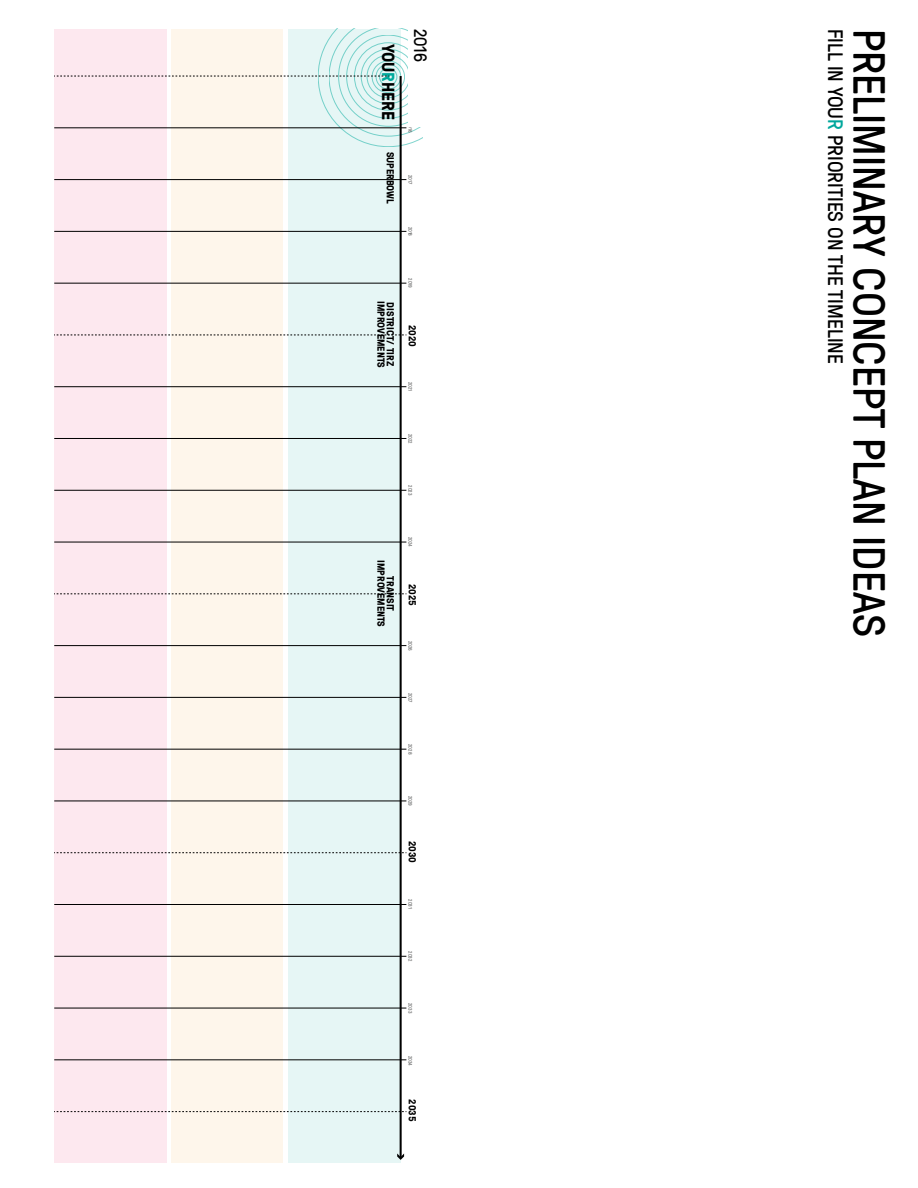
<style>
.page{position:relative;width:918px;height:1188px;background:#fff}
.page>*{position:absolute;margin:0;border:0;box-sizing:border-box;transform-origin:0 0}
.t1{font:45px "GT Pressura";color:#000}
.t2{font:21px "GT Pressura";color:#000}
.t3{font:18px "GT Pressura";color:#000}
.t4{font:700 17.55px "GT Pressura";color:#000}
.t5{font:700 10.2px/9.4px "GT Pressura";color:#000}
.t6{font:5.1px "GT Pressura";color:#666767}
.s1{color:#01aa9d}
.s2{color:#00a79c}
</style>
<div class="page">
<div style="left:289px;top:29px;width:112px;height:1134px;background:#e6f6f5"></div>
<div style="left:171px;top:29px;width:112px;height:1134px;background:#fef6eb"></div>
<div style="left:54px;top:29px;width:112px;height:1134px;background:#fde8ef"></div>
<hr style="left:400px;top:76px;width:2px;height:1082px;background:#000">
<svg style="left:397px;top:1154px;width:7px;height:6px"></svg>
<svg style="left:54px;top:335px;width:353px;height:1px"></svg>
<svg style="left:54px;top:29px;width:369px;height:118px"></svg>
<svg style="left:54px;top:594px;width:353px;height:1px"></svg>
<svg style="left:54px;top:852px;width:353px;height:1px"></svg>
<svg style="left:54px;top:1111px;width:353px;height:1px"></svg>
<hr style="left:54px;top:386px;width:352px;height:1px;background:#000">
<hr style="left:54px;top:438px;width:352px;height:1px;background:#000">
<hr style="left:54px;top:490px;width:352px;height:1px;background:#000">
<hr style="left:54px;top:542px;width:352px;height:1px;background:#000">
<hr style="left:54px;top:645px;width:352px;height:1px;background:#000">
<hr style="left:54px;top:697px;width:352px;height:1px;background:#000">
<hr style="left:54px;top:749px;width:352px;height:1px;background:#000">
<hr style="left:54px;top:801px;width:352px;height:1px;background:#000">
<hr style="left:54px;top:904px;width:352px;height:1px;background:#000">
<hr style="left:54px;top:956px;width:352px;height:1px;background:#000">
<hr style="left:54px;top:1008px;width:352px;height:1px;background:#000">
<hr style="left:54px;top:1060px;width:352px;height:1px;background:#000">
<hr style="left:54px;top:128px;width:352px;height:1px;background:#000">
<hr style="left:54px;top:179px;width:352px;height:1px;background:#000">
<hr style="left:54px;top:231px;width:352px;height:1px;background:#000">
<hr style="left:54px;top:283px;width:352px;height:1px;background:#000">
<div style="left:408px;top:0;width:51px;height:127px;background:#fff"></div>
<h3 class="t4" style="left:401px;top:44px;width:78px;rotate:90deg">YOU<span class="s1">R</span>HERE</h3>
<p class="t5" style="left:396px;top:152px;width:53px;rotate:90deg">SUPERBOWL</p>
<p class="t5" style="left:396px;top:301px;width:68px;rotate:90deg">DISTRICT/ TIRZ<br>IMPROVEMENTS</p>
<p class="t5" style="left:396px;top:560px;width:68px;text-align:center;rotate:90deg">TRANSIT<br>IMPROVEMENTS</p>
<h3 class="t3" style="left:433px;top:29px;width:35px;rotate:90deg">2016</h3>
<h2 class="t2" style="left:851px;top:29px;width:336px;rotate:90deg">FILL IN YOU<span class="s2">R</span> PRIORITIES ON THE TIMELINE</h2>
<h1 class="t1" style="left:901px;top:29px;width:609px;rotate:90deg">PRELIMINARY CONCEPT PLAN IDEAS</h1>
<p class="t6" style="left:414px;top:123px;width:11px;rotate:90deg">2016</p>
<p class="t6" style="left:414px;top:175px;width:11px;rotate:90deg">2017</p>
<p class="t6" style="left:414px;top:227px;width:11px;rotate:90deg">2018</p>
<p class="t6" style="left:414px;top:278px;width:11px;rotate:90deg">2019</p>
<p class="t5" style="left:417px;top:325px;width:24px;rotate:90deg">2020</p>
<p class="t6" style="left:414px;top:382px;width:11px;rotate:90deg">2021</p>
<p class="t6" style="left:414px;top:434px;width:11px;rotate:90deg">2022</p>
<p class="t6" style="left:414px;top:485px;width:11px;rotate:90deg">2023</p>
<p class="t6" style="left:414px;top:537px;width:11px;rotate:90deg">2024</p>
<p class="t5" style="left:417px;top:584px;width:24px;rotate:90deg">2025</p>
<p class="t6" style="left:414px;top:641px;width:12px;rotate:90deg">2026</p>
<p class="t6" style="left:414px;top:693px;width:11px;rotate:90deg">2027</p>
<p class="t6" style="left:414px;top:744px;width:12px;rotate:90deg">2028</p>
<p class="t6" style="left:414px;top:796px;width:11px;rotate:90deg">2029</p>
<p class="t5" style="left:417px;top:841px;width:24px;rotate:90deg">2030</p>
<p class="t6" style="left:414px;top:899px;width:11px;rotate:90deg">2031</p>
<p class="t6" style="left:414px;top:951px;width:11px;rotate:90deg">2032</p>
<p class="t6" style="left:414px;top:1003px;width:12px;rotate:90deg">2033</p>
<p class="t6" style="left:414px;top:1056px;width:12px;rotate:90deg">2034</p>
<p class="t5" style="left:417px;top:1099px;width:24px;rotate:90deg">2035</p>
</div>
